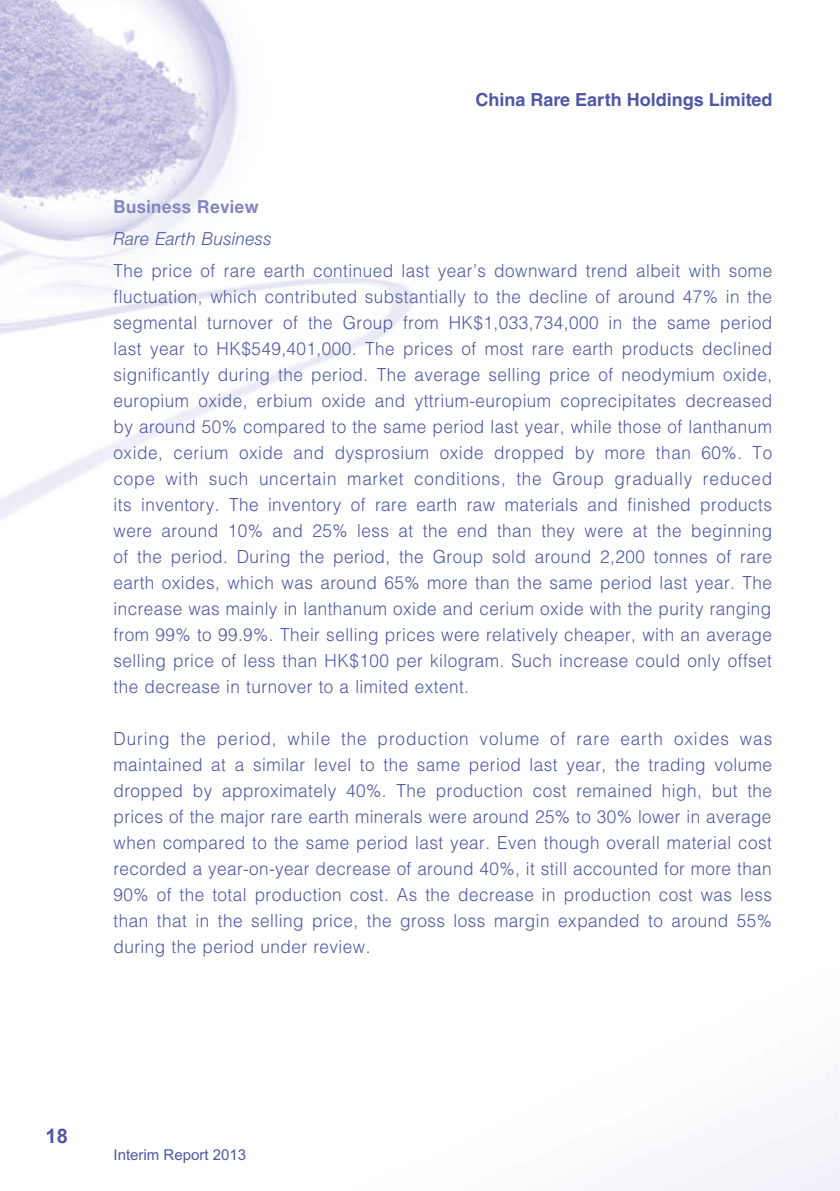
<style>
.page{position:relative;width:840px;height:1191px;background:#fff}
.page>*{position:absolute;margin:0;border:0;box-sizing:border-box;transform-origin:0 0}
.t1{font:700 20px "Arial";color:#4f57a5}
.t2{font:300 18px/26px "Helvetica LT Std";letter-spacing:.03em;color:#4f57a5;text-align:justify;scale:.95 1}
.t3{font:700 18px "Helvetica LT Std";color:#4f57a5}
.t4{font:italic 300 18px "Helvetica Neue LT Std";letter-spacing:.03em;color:#4f57a5;scale:.95 1}
.t5{font:700 18px "Helvetica Neue LT Std";letter-spacing:.03em;color:#8584bf;scale:.95 1}
.t6{font:700 15px "C Hei 2 HK";color:#4f57a5}
</style>
<div class="page">
<img style="left:0;top:0;width:839px;height:1191px">
<p class="t3" style="left:475px;top:88px;width:298px">China Rare Earth Holdings Limited</p>
<p class="t5" style="left:113px;top:196px;width:154px">Business Review</p>
<p class="t4" style="left:113px;top:228px;width:168px">Rare Earth Business</p>
<p class="t2" style="left:113px;top:257px;width:694px">The price of rare earth continued last year’s downward trend albeit with some fluctuation, which contributed substantially to the decline of around 47% in the segmental turnover of the Group from HK$1,033,734,000 in the same period last year to HK$549,401,000. The prices of most rare earth products declined significantly during the period. The average selling price of neodymium oxide, europium oxide, erbium oxide and yttrium-europium coprecipitates decreased by around 50% compared to the same period last year, while those of lanthanum oxide, cerium oxide and dysprosium oxide dropped by more than 60%. To cope with such uncertain market conditions, the Group gradually reduced its inventory. The inventory of rare earth raw materials and finished products were around 10% and 25% less at the end than they were at the beginning of the period. During the period, the Group sold around 2,200 tonnes of rare earth oxides, which was around 65% more than the same period last year. The increase was mainly in lanthanum oxide and cerium oxide with the purity ranging from 99% to 99.9%. Their selling prices were relatively cheaper, with an average selling price of less than HK$100 per kilogram. Such increase could only offset the decrease in turnover to a limited extent.</p>
<p class="t2" style="left:113px;top:725px;width:694px">During the period, while the production volume of rare earth oxides was maintained at a similar level to the same period last year, the trading volume dropped by approximately 40%. The production cost remained high, but the prices of the major rare earth minerals were around 25% to 30% lower in average when compared to the same period last year. Even though overall material cost recorded a year-on-year decrease of around 40%, it still accounted for more than 90% of the total production cost. As the decrease in production cost was less than that in the selling price, the gross loss margin expanded to around 55% during the period under review.</p>
<p class="t1" style="left:46px;top:1122px;width:24px">18</p>
<p class="t6" style="left:113px;top:1144px;width:134px">Interim Report 2013</p>
</div>
